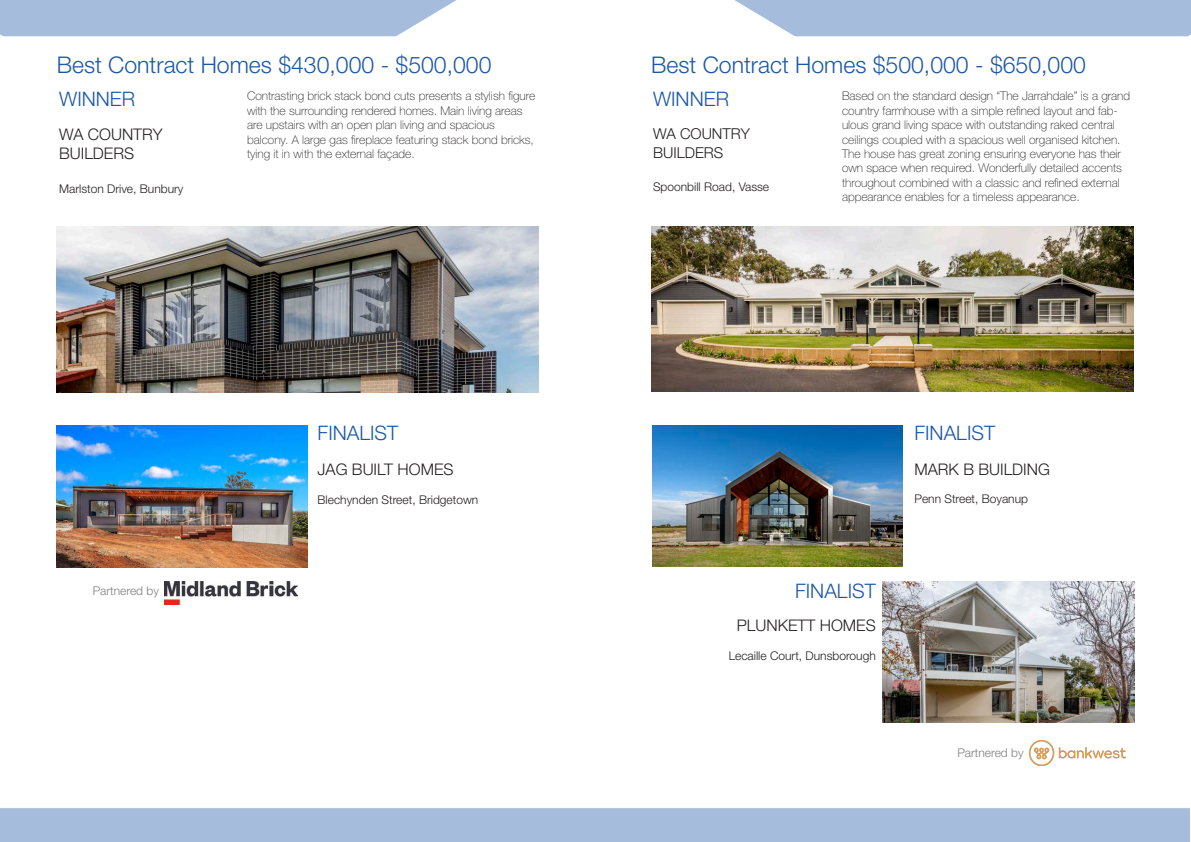
<style>
.page{position:relative;width:1191px;height:842px;background:#fff}
.page>*{position:absolute;margin:0;border:0;box-sizing:border-box;transform-origin:0 0}
.t1{font:300 23px "Helvetica Neue LT Std";color:#1c58a8}
.t2{font:300 20px "Helvetica Neue LT Std";color:#1c58a8}
.t3{font:300 16px "Helvetica Neue LT Std";color:#231f20}
.t4{font:300 15px "Helvetica Neue LT Std";color:#231f20}
.t5{font:100 12px/14.4px "Helvetica Neue LT Std";color:#231f20}
.t6{font:300 12px "Helvetica Neue LT Std";color:#231f20}
.t7{font:300 12px "Helvetica Neue LT Std";color:#7f8080}
</style>
<div class="page">
<div style="left:0;top:808px;width:1190px;height:34px;background:#a5bcdc"></div>
<svg style="left:0;top:0;width:1191px;height:37px"></svg>
<img style="left:57px;top:426px;width:251px;height:141px">
<img style="left:165px;top:581px;width:132px;height:23px">
<img style="left:652px;top:425px;width:250px;height:142px">
<img style="left:883px;top:581px;width:251px;height:142px">
<img style="left:56px;top:227px;width:482px;height:165px">
<img style="left:651px;top:226px;width:482px;height:165px">
<img style="left:1029px;top:740px;width:96px;height:25px">
<p class="t1" style="left:57px;top:51px;width:436px">Best Contract Homes $430,000 - $500,000</p>
<p class="t5" style="left:247px;top:89px;width:290px">Contrasting brick stack bond cuts presents a stylish figure with the surrounding rendered homes. Main living areas are upstairs with an open plan living and spacious</p>
<p class="t5" style="left:247px;top:132px;width:288px">balcony. A large gas fireplace featuring stack bond bricks, tying it in with the external façade.</p>
<p class="t2" style="left:59px;top:87px;width:77px">WINNER</p>
<p class="t3" style="left:59px;top:124px;width:105px">WA COUNTRY</p>
<p class="t3" style="left:59px;top:143px;width:76px">BUILDERS</p>
<p class="t6" style="left:59px;top:181px;width:126px">Marlston Drive, Bunbury</p>
<p class="t7" style="left:93px;top:583px;width:68px">Partnered by</p>
<p class="t2" style="left:317px;top:421px;width:82px">FINALIST</p>
<p class="t3" style="left:317px;top:459px;width:138px">JAG BUILT HOMES</p>
<p class="t6" style="left:317px;top:492px;width:162px">Blechynden Street, Bridgetown</p>
<p class="t1" style="left:651px;top:51px;width:436px">Best Contract Homes $500,000 - $650,000</p>
<p class="t2" style="left:653px;top:87px;width:77px">WINNER</p>
<p class="t4" style="left:653px;top:124px;width:98px">WA COUNTRY</p>
<p class="t4" style="left:653px;top:143px;width:72px">BUILDERS</p>
<p class="t6" style="left:653px;top:180px;width:118px">Spoonbill Road, Vasse</p>
<p class="t5" style="left:842px;top:89px;width:289px">Based on the standard design “The Jarrahdale” is a grand country farmhouse with a simple refined layout and fab&shy;ulous grand living space with outstanding raked central ceilings coupled with a spacious well organised kitchen.<br>The house has great zoning ensuring everyone has their own space when required. Wonderfully detailed accents throughout combined with a classic and refined external appearance enables for a timeless appearance.</p>
<p class="t2" style="left:914px;top:420px;width:82px">FINALIST</p>
<p class="t3" style="left:914px;top:459px;width:137px">MARK B BUILDING</p>
<p class="t6" style="left:914px;top:492px;width:115px">Penn Street, Boyanup</p>
<p class="t2" style="left:795px;top:578px;width:82px">FINALIST</p>
<p class="t3" style="left:737px;top:616px;width:141px">PLUNKETT HOMES</p>
<p class="t6" style="left:728px;top:648px;width:149px">Lecaille Court, Dunsborough</p>
<p class="t7" style="left:957px;top:745px;width:68px">Partnered by</p>
</div>
